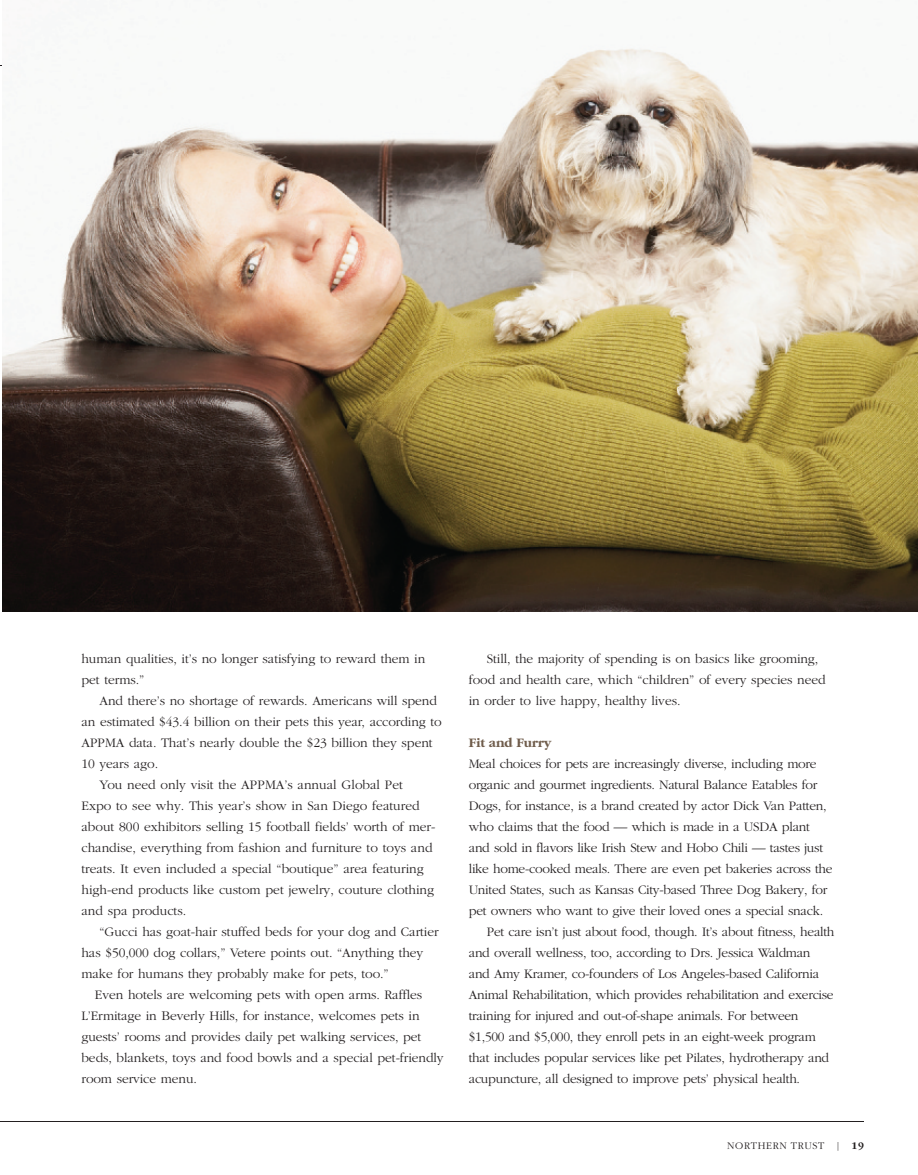
<style>
.page{position:relative;width:918px;height:1175px;background:#fff}
.page>*{position:absolute;margin:0;border:0;box-sizing:border-box;transform-origin:0 0}
.t1{font:300 13.5px/21px "Garamond";letter-spacing:-.005em;color:#231f20}
.t2{font:700 13.5px "Garamond";letter-spacing:-.01em;color:#705d4c}
.t3{font:300 10.5px "Garamond";letter-spacing:.065em;color:#231f20}
.s1{font-family:"Function LH"}
.s2{font-weight:700}
</style>
<div class="page">
<hr style="left:0;top:65px;width:861px;height:1px;background:#231f20">
<hr style="left:0;top:1121px;width:864px;height:1px;background:#231f20">
<img style="left:3px;top:48px;width:915px;height:563px">
<p class="t1" style="left:81px;top:649px;width:345px">human qualities, it’s no longer satisfying to reward them in pet terms.”</p>
<p class="t1" style="left:99px;top:691px;width:339px">And there’s no shortage of rewards. Americans will spend</p>
<p class="t1" style="left:81px;top:712px;width:362px">an estimated $43.4 billion on their pets this year, according to</p>
<p class="t1" style="left:81px;top:733px;width:353px">APPMA data. That’s nearly double the $23 billion they spent</p>
<p class="t1" style="left:81px;top:754px;width:78px">10 years ago.</p>
<p class="t1" style="left:99px;top:775px;width:305px">You need only visit the APPMA’s annual Global Pet</p>
<p class="t1" style="left:81px;top:796px;width:340px">Expo to see why. This year’s show in San Diego featured</p>
<p class="t1" style="left:81px;top:817px;width:355px">about 800 exhibitors selling 15 football fields’ worth of mer-</p>
<p class="t1" style="left:81px;top:838px;width:353px">chandise, everything from fashion and furniture to toys and</p>
<p class="t1" style="left:81px;top:859px;width:344px">treats. It even included a special “boutique” area featuring</p>
<p class="t1" style="left:81px;top:880px;width:354px">high-end products like custom pet jewelry, couture clothing</p>
<p class="t1" style="left:81px;top:901px;width:106px">and spa products.</p>
<p class="t1" style="left:99px;top:922px;width:341px">“Gucci has goat-hair stuffed beds for your dog and Cartier</p>
<p class="t1" style="left:81px;top:943px;width:343px">has $50,000 dog collars,” Vetere points out. “Anything they</p>
<p class="t1" style="left:81px;top:964px;width:309px">make for humans they probably make for pets, too.”</p>
<p class="t1" style="left:95px;top:985px;width:329px">Even hotels are welcoming pets with open arms. Raffles</p>
<p class="t1" style="left:81px;top:1006px;width:340px">L’Ermitage in Beverly Hills, for instance, welcomes pets in</p>
<p class="t1" style="left:81px;top:1027px;width:341px">guests’ rooms and provides daily pet walking services, pet</p>
<p class="t1" style="left:81px;top:1048px;width:364px">beds, blankets, toys and food bowls and a special pet-friendly</p>
<p class="t1" style="left:81px;top:1069px;width:117px">room service menu.</p>
<p class="t1" style="left:469px;top:649px;width:358px;text-indent:18px">Still, the majority of spending is on basics like grooming, food and health care, which “children” of every species need in order to live happy, healthy lives.</p>
<p class="t2" style="left:469px;top:736px;width:84px">Fit and Furry</p>
<p class="t1" style="left:469px;top:754px;width:349px">Meal choices for pets are increasingly diverse, including more</p>
<p class="t1" style="left:469px;top:775px;width:350px">organic and gourmet ingredients. Natural Balance Eatables for</p>
<p class="t1" style="left:469px;top:796px;width:359px">Dogs, for instance, is a brand created by actor Dick Van Patten,</p>
<p class="t1" style="left:469px;top:817px;width:343px">who claims that the food — which is made in a USDA plant</p>
<p class="t1" style="left:469px;top:838px;width:356px">and sold in flavors like Irish Stew and Hobo Chili — tastes just</p>
<p class="t1" style="left:469px;top:859px;width:365px">like home-cooked meals. There are even pet bakeries across the</p>
<p class="t1" style="left:469px;top:880px;width:360px">United States, such as Kansas City-based Three Dog Bakery, for</p>
<p class="t1" style="left:469px;top:901px;width:356px">pet owners who want to give their loved ones a special snack.</p>
<p class="t1" style="left:487px;top:922px;width:349px">Pet care isn’t just about food, though. It’s about fitness, health</p>
<p class="t1" style="left:469px;top:943px;width:343px">and overall wellness, too, according to Drs. Jessica Waldman</p>
<p class="t1" style="left:469px;top:964px;width:352px">and Amy Kramer, co-founders of Los Angeles-based California</p>
<p class="t1" style="left:469px;top:985px;width:366px">Animal Rehabilitation, which provides rehabilitation and exercise</p>
<p class="t1" style="left:469px;top:1006px;width:331px">training for injured and out-of-shape animals. For between</p>
<p class="t1" style="left:469px;top:1027px;width:349px">$1,500 and $5,000, they enroll pets in an eight-week program</p>
<p class="t1" style="left:469px;top:1048px;width:362px">that includes popular services like pet Pilates, hydrotherapy and</p>
<p class="t1" style="left:469px;top:1069px;width:333px">acupuncture, all designed to improve pets’ physical health.</p>
<p class="t3" style="left:727px;top:1139px;width:138px">NORTHERN TRUST <span class="s1">|</span> <span class="s2">19</span></p>
</div>
